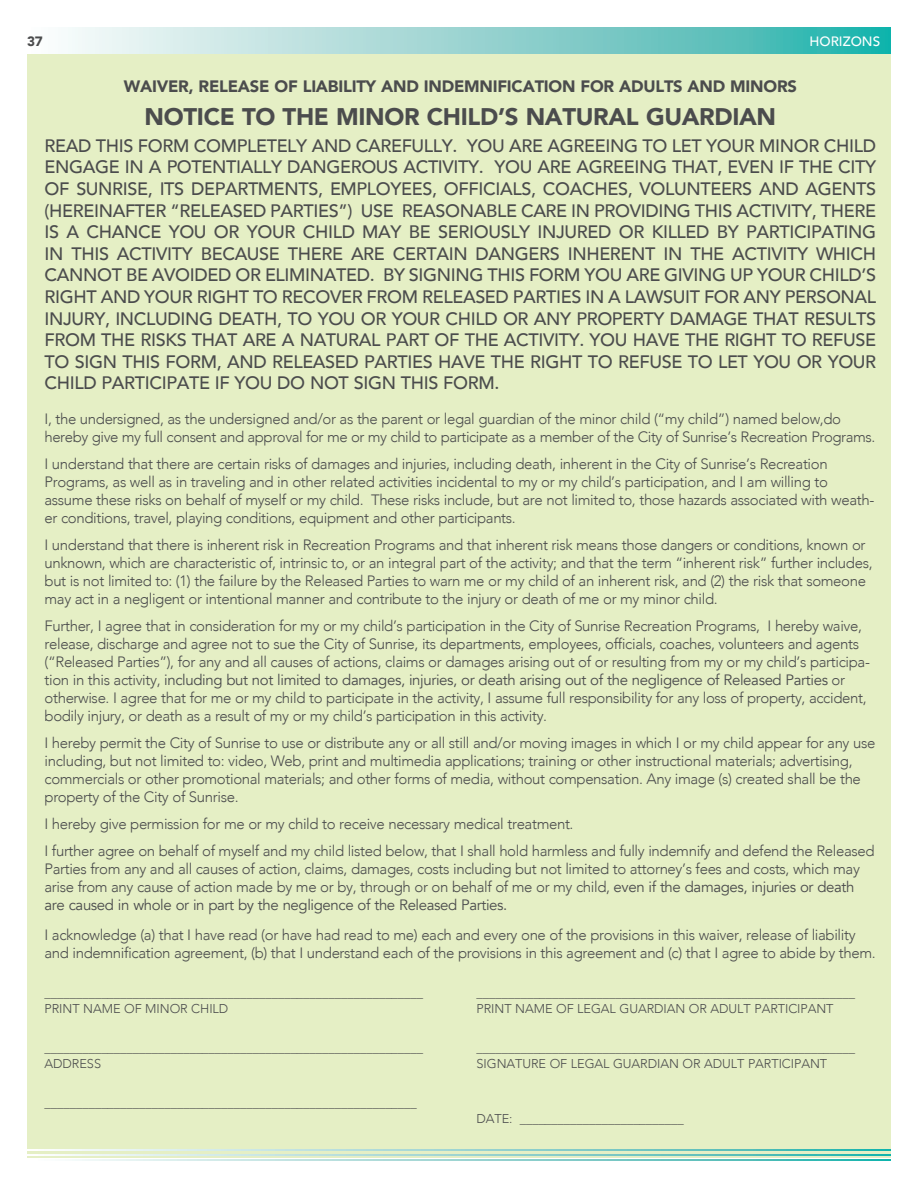
<style>
.page{position:relative;width:918px;height:1188px;background:#fff}
.page>*{position:absolute;margin:0;border:0;box-sizing:border-box;transform-origin:0 0}
.t1{font:900 24px "Avenir";letter-spacing:-.015em;color:#4b4c4d}
.t2{font:500 18px/21.6px "Avenir";letter-spacing:-.02em;color:#4b4c4d;text-align:justify}
.t3{font:900 16.5px "Avenir";letter-spacing:-.015em;color:#4b4c4d}
.t4{font:300 15px/18px "Avenir";letter-spacing:-.025em;color:#4b4c4d}
.t5{font:500 13.5px "Avenir";color:#fff}
.t6{font:900 13.5px "Avenir";color:#4b4c4d}
.t7{font:300 12.75px "Avenir";letter-spacing:-.005em;color:#4b4c4d}
.s1{font-weight:400}
</style>
<div class="page">
<div style="left:27px;top:54px;width:864px;height:1103px;background:#e5efc5"></div>
<hr style="left:27px;top:1154px;width:864px;height:2px;background:#fff">
<hr style="left:27px;top:1149px;width:864px;height:2px;background:#fff">
<svg style="left:68px;top:27px;width:823px;height:27px;background:#91d3d0"></svg>
<p class="t6" style="left:27px;top:30px;width:17px">37</p>
<p class="t5" style="left:809px;top:30px;width:72px">HORIZONS</p>
<h2 class="t3" style="left:124px;top:72px;width:675px">WAIVER, RELEASE OF LIABILITY AND INDEMNIFICATION FOR ADULTS AND MINORS</h2>
<h3 class="t1" style="left:145px;top:96px;width:633px">NOTICE TO THE MINOR CHILD’S NATURAL GUARDIAN</h3>
<p class="t2" style="left:45px;top:134px;width:833px">READ THIS FORM COMPLETELY AND CAREFULLY. YOU ARE AGREEING TO LET YOUR MINOR CHILD ENGAGE IN A POTENTIALLY DANGEROUS ACTIVITY. YOU ARE AGREEING THAT, EVEN IF THE CITY OF SUNRISE, ITS DEPARTMENTS, EMPLOYEES, OFFICIALS, COACHES, VOLUNTEERS AND AGENTS (HEREINAFTER “RELEASED PARTIES”) USE REASONABLE CARE IN PROVIDING THIS ACTIVITY, THERE IS A CHANCE YOU OR YOUR CHILD MAY BE SERIOUSLY INJURED OR KILLED BY PARTICIPATING IN THIS ACTIVITY BECAUSE THERE ARE CERTAIN DANGERS INHERENT IN THE ACTIVITY WHICH CANNOT BE AVOIDED OR ELIMINATED. BY SIGNING THIS FORM YOU ARE GIVING UP YOUR CHILD’S RIGHT AND YOUR RIGHT TO RECOVER FROM RELEASED PARTIES IN A LAWSUIT FOR ANY PERSONAL INJURY, INCLUDING DEATH, TO YOU OR YOUR CHILD OR ANY PROPERTY DAMAGE THAT RESULTS FROM THE RISKS THAT ARE A NATURAL PART OF THE ACTIVITY. YOU HAVE THE RIGHT TO REFUSE TO SIGN THIS FORM, AND RELEASED PARTIES HAVE THE RIGHT TO REFUSE TO LET YOU OR YOUR CHILD PARTICIPATE IF YOU DO NOT SIGN THIS FORM.</p>
<p class="t4" style="left:45px;top:410px;width:832px">I, the undersigned, as the undersigned and/or as the parent or legal guardian of the minor child (“my child”) named below,do hereby give my full consent and approval for me or my child to participate as a member of the City of Sunrise’s Recreation Programs.</p>
<p class="t4" style="left:45px;top:455px;width:831px">I understand that there are certain risks of damages and injuries, including death, inherent in the City of Sunrise’s Recreation Programs, as well as in traveling and in other related activities incidental to my or my child’s participation, and I am willing to assume these risks on behalf of myself or my child. These risks include, but are not limited to, those hazards associated with weath&shy;er conditions, travel, playing conditions, equipment and other participants.</p>
<p class="t4" style="left:45px;top:536px;width:830px">I understand that there is inherent risk in Recreation Programs and that inherent risk means those dangers or conditions, known or unknown, which are characteristic of, intrinsic to, or an integral part of the activity; and that the term “inherent risk” further includes, but is not limited to: (1) the failure by the Released Parties to warn me or my child of an inherent risk, and (2) the risk that someone may act in a negligent or intentional manner and contribute to the injury or death of me or my minor child.</p>
<p class="t4" style="left:45px;top:617px;width:827px">Further, I agree that in consideration for my or my child’s participation in the City of Sunrise Recreation Programs, I hereby waive, release, discharge and agree not to sue the City of Sunrise, its departments, employees, officials, coaches, volunteers and agents (“Released Parties”), for any and all causes of actions, claims or damages arising out of or resulting from my or my child’s participa&shy;tion in this activity, <span class="s1">including but not limited to damages, injuries, or death arising out of the negligence of Released Parties</span> or otherwise. I agree that for me or my child to participate in the activity, I assume full responsibility for any loss of property, accident, bodily injury, or death as a result of my or my child’s participation in this activity.</p>
<p class="t4" style="left:45px;top:734px;width:832px">I hereby permit the City of Sunrise to use or distribute any or all still and/or moving images in which I or my child appear for any use including, but not limited to: video, Web, print and multimedia applications; training or other instructional materials; advertising, commercials or other promotional materials; and other forms of media, without compensation. Any image (s) created shall be the property of the City of Sunrise.</p>
<p class="t4" style="left:45px;top:815px;width:530px">I hereby give permission for me or my child to receive necessary medical treatment.</p>
<p class="t4" style="left:45px;top:842px;width:832px">I further agree on behalf of myself and my child listed below, that I shall hold harmless and fully indemnify and defend the Released Parties from any and all causes of action, claims, damages, costs including but not limited to attorney’s fees and costs, which may arise from any cause of action made by me or by, through or on behalf of me or my child, <span class="s1">even if the damages, injuries or death are caused in whole or in part by the negligence of the Released Parties.</span></p>
<p class="t4" style="left:45px;top:926px;width:833px">I acknowledge (a) that I have read (or have had read to me) each and every one of the provisions in this waiver, release of liability and indemnification agreement, (b) that I understand each of the provisions in this agreement and (c) that I agree to abide by them.</p>
<p class="t7" style="left:45px;top:986px;width:380px">____________________________________________________________</p>
<p class="t7" style="left:477px;top:986px;width:380px">____________________________________________________________</p>
<p class="t7" style="left:45px;top:1001px;width:185px">PRINT NAME OF MINOR CHILD</p>
<p class="t7" style="left:477px;top:1001px;width:359px">PRINT NAME OF LEGAL GUARDIAN OR ADULT PARTICIPANT</p>
<p class="t7" style="left:45px;top:1040px;width:380px">____________________________________________________________</p>
<p class="t7" style="left:477px;top:1040px;width:380px">____________________________________________________________</p>
<p class="t7" style="left:45px;top:1056px;width:58px">ADDRESS</p>
<p class="t7" style="left:477px;top:1056px;width:352px">SIGNATURE OF LEGAL GUARDIAN OR ADULT PARTICIPANT</p>
<p class="t7" style="left:45px;top:1095px;width:374px">___________________________________________________________</p>
<p class="t7" style="left:477px;top:1111px;width:209px">DATE: __________________________</p>
</div>
